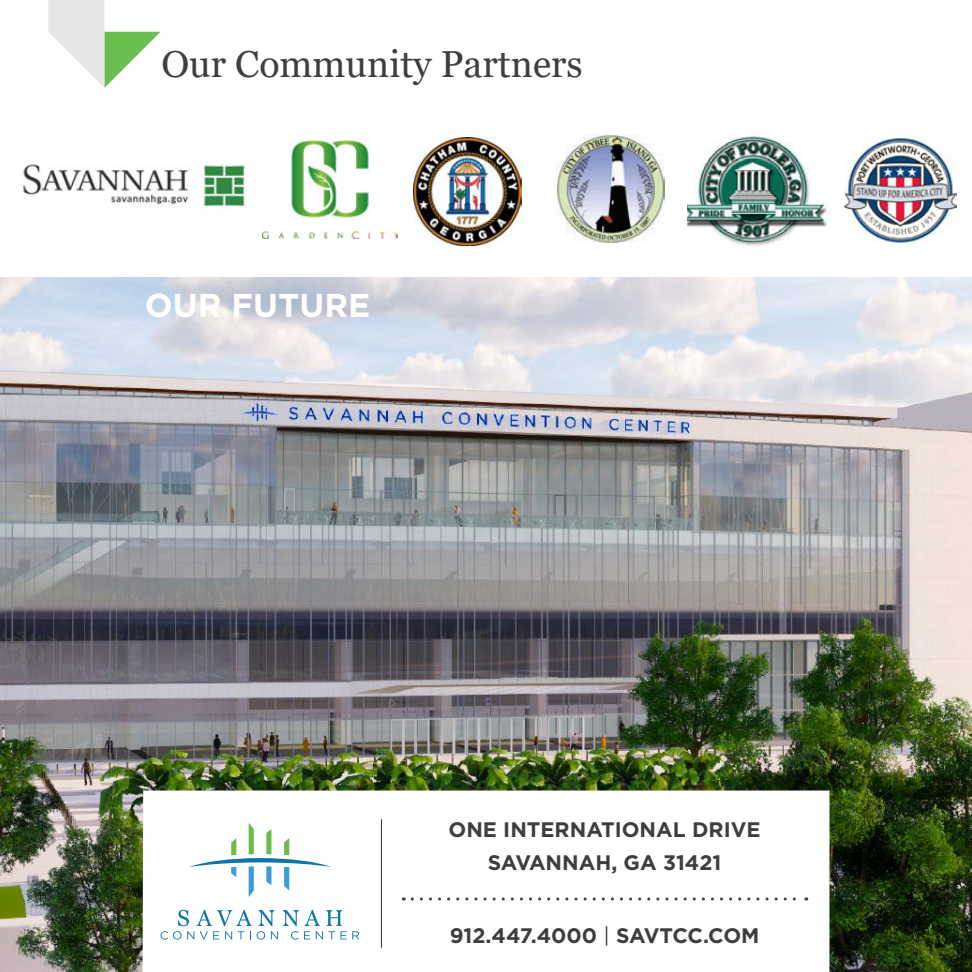
<style>
.page{position:relative;width:972px;height:972px;background:#fff}
.page>*{position:absolute;margin:0;border:0;box-sizing:border-box;transform-origin:0 0}
.t1{font:37.5px "Georgia";color:#3e3e3f}
.t2{font:700 33px "Gotham";color:#fff}
.t3{font:700 21px/33px "Gotham";color:#3e3e3f;text-align:center}
.s1{font-weight:400}
</style>
<div class="page">
<img style="left:0;top:277px;width:972px;height:695px">
<svg style="left:143px;top:791px;width:686px;height:181px"></svg>
<svg style="left:189px;top:823px;width:142px;height:74px"></svg>
<svg style="left:161px;top:910px;width:198px;height:30px"></svg>
<hr style="left:381px;top:819px;width:1px;height:129px;background:#3e3e3f">
<svg style="left:412px;top:897px;width:395px;height:3px"></svg>
<img style="left:688px;top:135px;width:140px;height:111px">
<img style="left:263px;top:139px;width:134px;height:99px">
<img style="left:23px;top:164px;width:224px;height:45px">
<img style="left:844px;top:137px;width:113px;height:106px">
<img style="left:414px;top:137px;width:108px;height:108px">
<img style="left:556px;top:135px;width:108px;height:108px">
<svg style="left:48px;top:0;width:113px;height:88px"></svg>
<p class="t1" style="left:161px;top:41px;width:423px">Our Community Partners</p>
<p class="t2" style="left:145px;top:284px;width:227px">OUR FUTURE</p>
<p class="t3" style="left:449px;top:813px;width:314px">ONE INTERNATIONAL DRIVE<br>SAVANNAH, GA 31421</p>
<p class="t3" style="left:450px;top:919px;width:311px">912.447.4000 <span class="s1">|</span> SAVTCC.COM</p>
</div>
